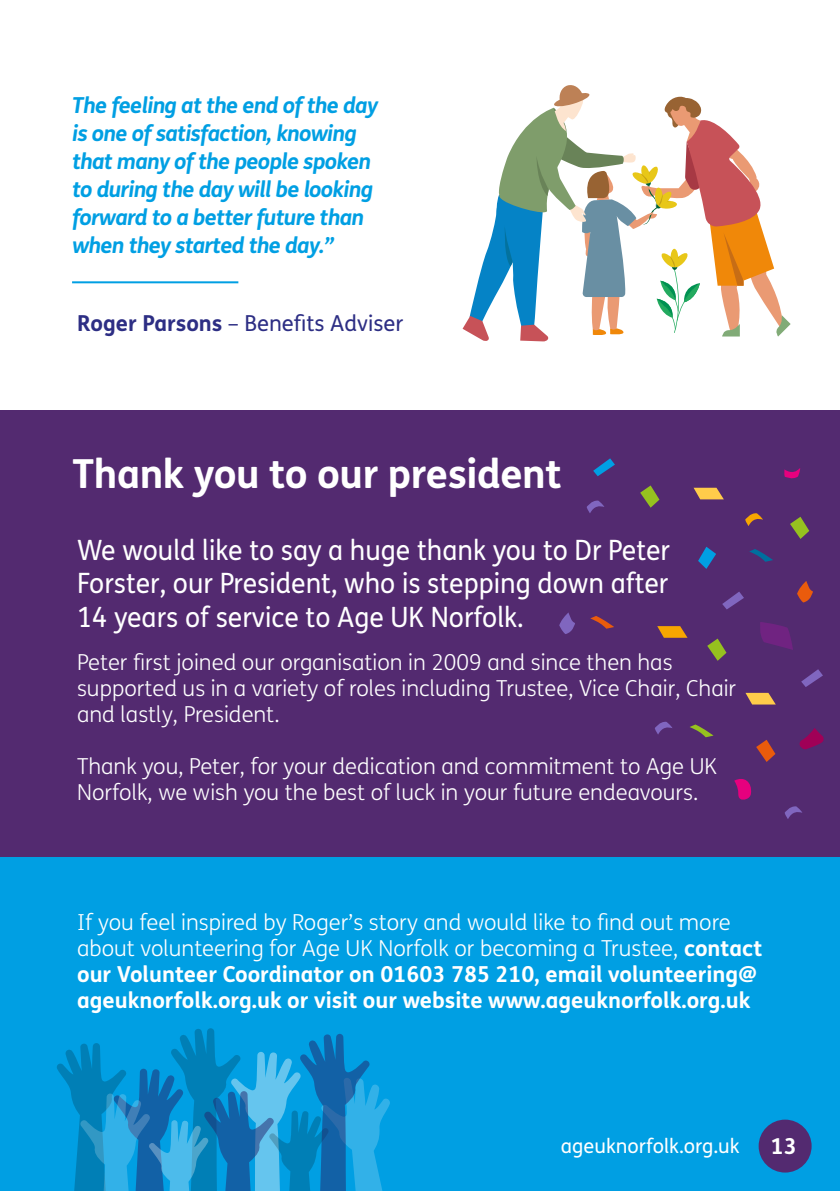
<style>
.page{position:relative;width:840px;height:1191px;background:#fff}
.page>*{position:absolute;margin:0;border:0;box-sizing:border-box;transform-origin:0 0}
.t1{font:700 40px "FS Me";letter-spacing:-.01em;color:#fff}
.t2{font:28px/33.6px "FS Me";color:#fff;text-align:justify;scale:.95 1}
.t3{font:300 22px/26px "FS Me";color:#fff}
.t4{font:700 22px/26px "FS Me";color:#fff}
.t5{font:italic 700 22px/28px "FS Me";letter-spacing:-.03em;color:#009fe3}
.t6{font:22px "FS Me";color:#2d2e84}
.t7{font:20px "FS Me";color:#fff}
.s1{font-weight:700}
.s2{font-weight:300}
</style>
<div class="page">
<div style="left:0;top:856px;width:839px;height:335px;background:#009fe3"></div>
<div style="left:758px;top:1119px;width:53px;height:53px;background:#532a70;border-radius:50%"></div>
<div style="left:0;top:410px;width:839px;height:446px;background:#532a70"></div>
<hr style="left:72px;top:281px;width:166px;height:2px;background:#009fe3">
<svg style="left:57px;top:1028px;width:333px;height:163px"></svg>
<svg style="left:760px;top:622px;width:32px;height:28px"></svg>
<svg style="left:690px;top:724px;width:23px;height:13px"></svg>
<svg style="left:790px;top:517px;width:18px;height:22px"></svg>
<svg style="left:722px;top:592px;width:21px;height:17px"></svg>
<svg style="left:799px;top:728px;width:24px;height:21px"></svg>
<svg style="left:784px;top:806px;width:18px;height:13px"></svg>
<svg style="left:745px;top:693px;width:30px;height:11px"></svg>
<svg style="left:797px;top:581px;width:15px;height:21px"></svg>
<svg style="left:734px;top:779px;width:18px;height:21px"></svg>
<svg style="left:784px;top:469px;width:15px;height:10px"></svg>
<svg style="left:657px;top:626px;width:30px;height:12px"></svg>
<svg style="left:707px;top:638px;width:19px;height:23px"></svg>
<svg style="left:698px;top:547px;width:17px;height:22px"></svg>
<svg style="left:749px;top:549px;width:23px;height:13px"></svg>
<svg style="left:693px;top:488px;width:30px;height:11px"></svg>
<svg style="left:640px;top:485px;width:19px;height:22px"></svg>
<svg style="left:801px;top:669px;width:21px;height:18px"></svg>
<svg style="left:745px;top:513px;width:17px;height:13px"></svg>
<svg style="left:590px;top:616px;width:23px;height:12px"></svg>
<svg style="left:756px;top:740px;width:19px;height:22px"></svg>
<svg style="left:593px;top:458px;width:21px;height:18px"></svg>
<svg style="left:586px;top:500px;width:18px;height:13px"></svg>
<svg style="left:559px;top:612px;width:15px;height:22px"></svg>
<svg style="left:655px;top:721px;width:17px;height:13px"></svg>
<svg style="left:462px;top:85px;width:328px;height:257px"></svg>
<p class="t5" style="left:72px;top:90px;width:307px">The feeling at the end of the day is one of satisfaction, knowing that many of the people spoken to during the day will be looking forward to a better future than when they started the day.”</p>
<p class="t6" style="left:77px;top:308px;width:327px"><span class="s1">Roger Parsons</span> – Benefits Adviser</p>
<h1 class="t1" style="left:73px;top:442px;width:490px">Thank you to our president</h1>
<p class="t2" style="left:77px;top:532px;width:625px">We would like to say a huge thank you to Dr Peter Forster, our President, who is stepping down after 14 years of service to Age UK Norfolk.</p>
<p class="t3" style="left:77px;top:648px;width:660px">Peter first joined our organisation in 2009 and since then has supported us in a variety of roles including Trustee, Vice Chair, Chair and lastly, President.</p>
<p class="t3" style="left:77px;top:752px;width:641px">Thank you, Peter, for your dedication and commitment to Age UK<br>Norfolk, we wish you the best of luck in your future endeavours.</p>
<p class="t4" style="left:77px;top:908px;width:686px"><span class="s2">If you feel inspired by Roger’s story and would like to find out more about volunteering for Age UK Norfolk or becoming a Trustee,</span> contact our Volunteer Coordinator on 01603 785 210, email volunteering@ ageuknorfolk.org.uk or visit our website www.ageuknorfolk.org.uk</p>
<p class="t7" style="left:560px;top:1131px;width:180px">ageuknorfolk.org.uk</p>
<p class="t4" style="left:770px;top:1132px;width:27px">13</p>
</div>
